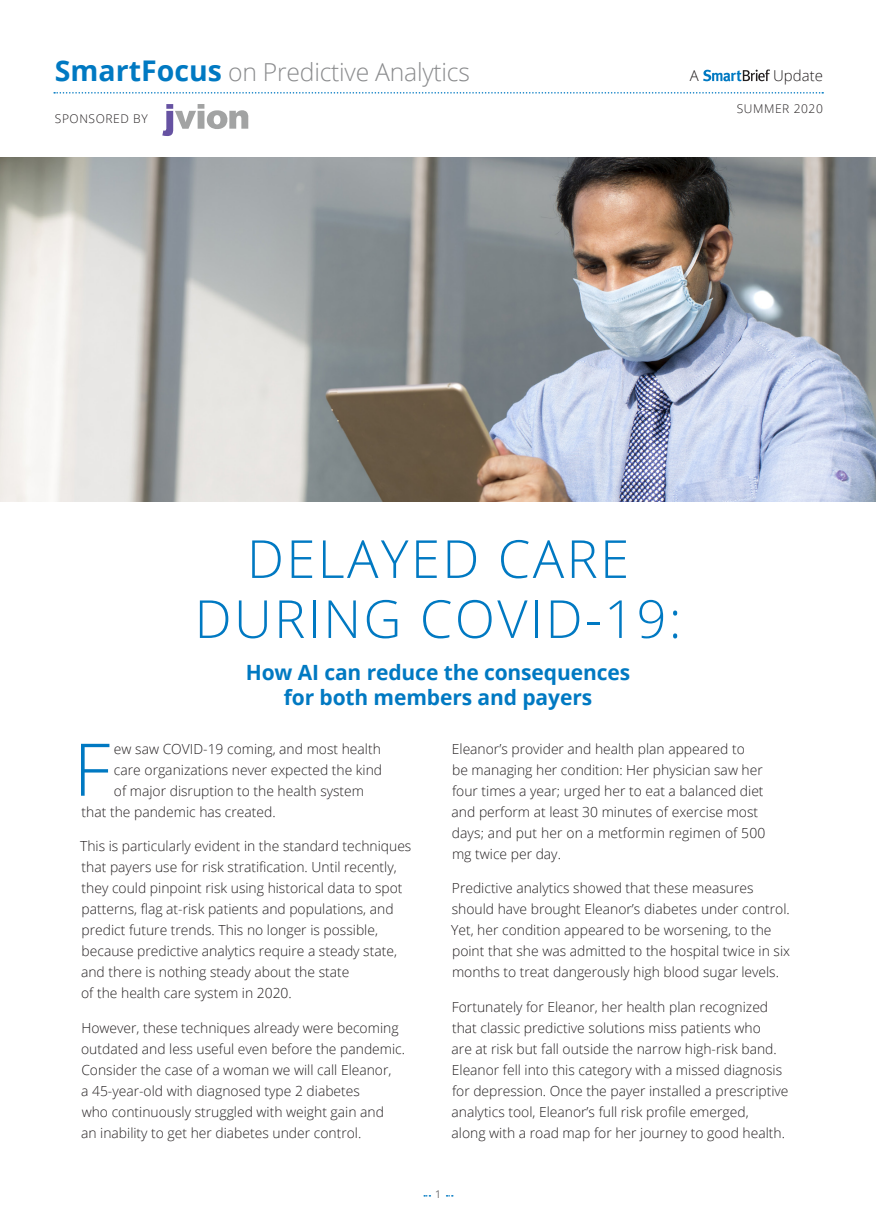
<style>
.page{position:relative;width:876px;height:1224px;background:#fff}
.page>*{position:absolute;margin:0;border:0;box-sizing:border-box;transform-origin:0 0}
.First_Paragraph{font:300 72.75px "Open Sans";color:#0079c2}
.SF_Main_Head{font:300 52.5px/60px "Open Sans";letter-spacing:.045em;color:#0079c2;text-align:center}
.Body{font:300 24.75px "Open Sans";letter-spacing:-.01em;color:#8a8b8d}
.SF_Main_Subhead{font:700 21px/25.2px "Open Sans";letter-spacing:-.005em;color:#0079c2;text-align:center}
.Body-2{font:300 15px "Open Sans";color:#231f20}
.Body-3{font:300 13.8px/21px "Open Sans";color:#231f20}
.First_Paragraph-2{font:300 13.8px "Open Sans";color:#231f20}
.Body-4{font:300 12px "Open Sans";letter-spacing:.05em;color:#231f20}
.t1{font:300 10.5px "Open Sans";color:#231f20}
.s1{font-weight:700;font-size:28.5px;color:#0079c2}
</style>
<div class="page">
<svg style="left:54px;top:92px;width:769px;height:2px"></svg>
<svg style="left:703px;top:69px;width:67px;height:12px"></svg>
<svg style="left:162px;top:105px;width:86px;height:31px"></svg>
<img style="left:0;top:157px;width:876px;height:345px">
<p class="Body" style="left:55px;top:56px;width:417px"><span class="s1">SmartFocus</span> on Predictive Analytics</p>
<p class="Body-2" style="left:690px;top:65px;width:10px">A</p>
<p class="Body-2" style="left:773px;top:65px;width:51px">Update</p>
<p class="Body-4" style="left:55px;top:111px;width:94px">SPONSORED BY</p>
<p class="Body-4" style="left:737px;top:100px;width:88px">SUMMER 2020</p>
<p class="SF_Main_Head" style="left:195px;top:527px;width:488px">DELAYED CARE<br>DURING COVID-19:</p>
<p class="SF_Main_Subhead" style="left:246px;top:659px;width:386px">How AI can reduce the consequences for both members and payers</p>
<p class="First_Paragraph" style="left:74px;top:719px;width:38px">F</p>
<p class="First_Paragraph-2" style="left:114px;top:739px;width:268px">ew saw COVID-19 coming, and most health</p>
<p class="First_Paragraph-2" style="left:114px;top:760px;width:270px">care organizations never expected the kind</p>
<p class="First_Paragraph-2" style="left:114px;top:781px;width:252px">of major disruption to the health system</p>
<p class="First_Paragraph-2" style="left:82px;top:802px;width:196px">that the pandemic has created.</p>
<p class="Body-3" style="left:80px;top:835px;width:333px">This is particularly evident in the standard techniques that payers use for risk stratification. Until recently, they could pinpoint risk using historical data to spot patterns, flag at-risk patients and populations, and predict future trends. This no longer is possible, because predictive analytics require a steady state, and there is nothing steady about the state<br>of the health care system in 2020.</p>
<p class="Body-3" style="left:81px;top:1017px;width:326px">However, these techniques already were becoming outdated and less useful even before the pandemic.<br>Consider the case of a woman we will call Eleanor,<br>a 45-year-old with diagnosed type 2 diabetes<br>who continuously struggled with weight gain and<br>an inability to get her diabetes under control.</p>
<p class="Body-3" style="left:452px;top:738px;width:315px">Eleanor’s provider and health plan appeared to<br>be managing her condition: Her physician saw her four times a year; urged her to eat a balanced diet and perform at least 30 minutes of exercise most days; and put her on a metformin regimen of 500 mg twice per day.</p>
<p class="Body-3" style="left:451px;top:877px;width:340px">Predictive analytics showed that these measures should have brought Eleanor’s diabetes under control.<br>Yet, her condition appeared to be worsening, to the point that she was admitted to the hospital twice in six months to treat dangerously high blood sugar levels.</p>
<p class="Body-3" style="left:452px;top:996px;width:338px">Fortunately for Eleanor, her health plan recognized that classic predictive solutions miss patients who<br>are at risk but fall outside the narrow high-risk band.<br>Eleanor fell into this category with a missed diagnosis for depression. Once the payer installed a prescriptive analytics tool, Eleanor’s full risk profile emerged,<br>along with a road map for her journey to good health.</p>
<p class="t1" style="left:435px;top:1187px;width:7px">1</p>
</div>
